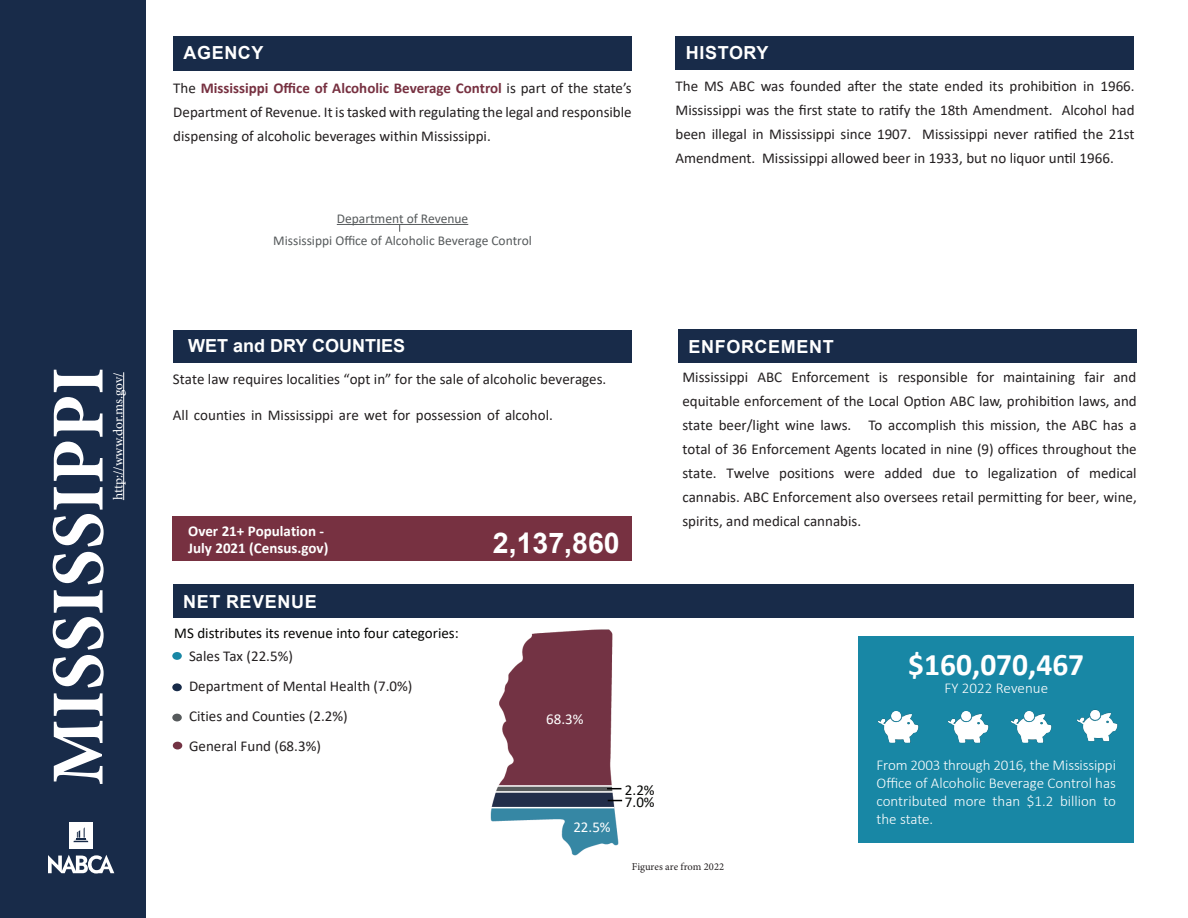
<style>
.page{position:relative;width:1188px;height:918px;background:#fff}
.page>*{position:absolute;margin:0;border:0;box-sizing:border-box;transform-origin:0 0}
.t1{font:700 75px "Minion Pro";color:#fff}
.t2{font:700 31.5px "Calibri";color:#fff}
.t3{font:700 28.5px "Arial";color:#fff}
.t4{font:700 18px "Arial";letter-spacing:.035em;color:#fff}
.t5{font:700 18px "Arial";color:#fff}
.t6{font:15px/24px "Calibri";color:#231f20;text-align:justify}
.t7{font:300 15px/18px "Calibri";color:#fff;text-align:justify}
.t8{font:15px "Calibri";color:#040503}
.t9{font:700 15px/17.2px "Calibri";color:#fff}
.t10{font:15px "Calibri";color:#fff}
.t11{font:13.5px "Calibri";color:#565a5c}
.t12{font:13.5px "Minion Pro";letter-spacing:-.01em;color:#fff}
.t13{font:10.5px "Minion Pro";color:#231f20}
.s1{font-weight:700;color:#773141}
.s2{font-style:inherit}
</style>
<div class="page">
<hr style="left:337px;top:224px;width:131px;height:1px;background:#565a5c">
<div style="left:0;top:0;width:145px;height:918px;background:#182b49"></div>
<hr style="left:123px;top:372px;width:1px;height:128px;background:#fff">
<div style="left:859px;top:636px;width:275px;height:207px;background:#1887a5"></div>
<svg style="left:48px;top:855px;width:66px;height:19px"></svg>
<div style="left:69px;top:822px;width:23px;height:26px;background:#fff"></div>
<svg style="left:74px;top:827px;width:14px;height:15px"></svg>
<div style="left:172px;top:517px;width:460px;height:44px;background:#773141"></div>
<div style="left:173px;top:36px;width:459px;height:34px;background:#182b49"></div>
<div style="left:173px;top:330px;width:459px;height:33px;background:#182b49"></div>
<div style="left:173px;top:584px;width:961px;height:34px;background:#182b49"></div>
<div style="left:676px;top:36px;width:458px;height:33px;background:#182b49"></div>
<div style="left:172px;top:652px;width:10px;height:8px;background:#1887a5;border-radius:50%"></div>
<div style="left:172px;top:683px;width:10px;height:8px;background:#182b49;border-radius:50%"></div>
<div style="left:172px;top:714px;width:10px;height:7px;background:#565a5c;border-radius:50%"></div>
<div style="left:173px;top:742px;width:9px;height:7px;background:#733344;border-radius:50%"></div>
<img style="left:1077px;top:709px;width:41px;height:33px">
<img style="left:1011px;top:711px;width:41px;height:32px">
<img style="left:948px;top:711px;width:41px;height:32px">
<img style="left:878px;top:711px;width:41px;height:32px">
<div style="left:678px;top:330px;width:459px;height:33px;background:#182b49"></div>
<img style="left:490px;top:629px;width:133px;height:227px">
<hr style="left:492px;top:785px;width:156px;height:2px;background:#fff">
<hr style="left:474px;top:791px;width:156px;height:2px;background:#fff">
<hr style="left:459px;top:807px;width:156px;height:1px;background:#fff">
<svg style="left:607px;top:788px;width:14px;height:1px"></svg>
<svg style="left:608px;top:800px;width:14px;height:1px"></svg>
<p class="t1" style="left:26px;top:785px;width:420px;rotate:-90deg">MISSISSIPPI</p>
<p class="t12" style="left:109px;top:500px;width:129px;rotate:-90deg">http://www.dor.ms.gov/</p>
<p class="t4" style="left:183px;top:40px;width:82px">AGENCY</p>
<p class="t4" style="left:686px;top:40px;width:84px">HISTORY</p>
<p class="t6" style="left:173px;top:76px;width:460px">The <span class="s1">Mississippi Office of Alcoholic Beverage Control</span> is part of the state’s Department of Revenue. It is tasked with regulating the legal and responsible dispensing of alcoholic beverages within Mississippi.</p>
<p class="t11" style="left:337px;top:209px;width:133px">Department of Revenue</p>
<p class="t11" style="left:273px;top:231px;width:260px">Mississippi Office of Alcoholic Beverage Control</p>
<p class="t6" style="left:676px;top:74px;width:461px">The MS ABC was founded after the state ended its prohibition in 1966.<br>Mississippi was the first state to ratify the 18th Amendment. Alcohol had been illegal in Mississippi since 1907. Mississippi never ratified the 21st Amendment. Mississippi allowed beer in 1933, but no liquor until 1966.</p>
<p class="t5" style="left:188px;top:333px;width:219px">WET and DRY COUNTIES</p>
<p class="t6" style="left:173px;top:367px;width:435px">State law requires localities “opt in” for the sale of alcoholic beverages.</p>
<p class="t6" style="left:173px;top:403px;width:381px">All counties in Mississippi are wet for possession of alcohol.</p>
<p class="t9" style="left:188px;top:522px;width:142px">Over 21+ <span class="s2">Population</span> -<br>July 2021 (Census.gov)</p>
<p class="t3" style="left:493px;top:522px;width:128px">2,1<span class="s2">37</span>,<span class="s2">86</span>0</p>
<p class="t4" style="left:183px;top:589px;width:135px">NET REVENUE</p>
<p class="t8" style="left:174px;top:622px;width:286px">MS distributes its revenue into four categories:</p>
<p class="t6" style="left:189px;top:641px;width:225px;line-height:30px;text-align:left">Sales Tax (22.5%)<br>Department of Mental Health (7.0%)<br>Cities and Counties (2.2%)<br>General Fund (68.3%)</p>
<p class="t10" style="left:546px;top:709px;width:39px">68.3%</p>
<p class="t10" style="left:573px;top:816px;width:39px">22.5%</p>
<p class="t8" style="left:625px;top:779px;width:31px">2.2%</p>
<p class="t8" style="left:625px;top:791px;width:31px">7.0%</p>
<p class="t4" style="left:688px;top:334px;width:147px">ENFORCEMENT</p>
<p class="t6" style="left:682px;top:365px;width:456px">Mississippi ABC Enforcement is responsible for maintaining fair and equitable enforcement of the Local Option ABC law, prohibition laws, and state beer/light wine laws. To accomplish this mission, the ABC has a total of 36 Enforcement Agents located in nine (9) offices throughout the state. Twelve positions were added due to legalization of medical cannabis. ABC Enforcement also oversees retail permitting for beer, wine, spirits, and medical cannabis.</p>
<p class="t2" style="left:908px;top:642px;width:177px">$1<span class="s2">6</span>0,<span class="s2">070</span>,<span class="s2">46</span>7</p>
<p class="t7" style="left:945px;top:679px;width:105px">FY 2022 Revenue</p>
<p class="t7" style="left:877px;top:755px;width:241px">From 2003 through 2016, the Mississippi Office of Alcoholic Beverage Control has contributed more than $1.2 billion to the state.</p>
<p class="t13" style="left:632px;top:859px;width:94px">Figures are from 2022</p>
</div>
